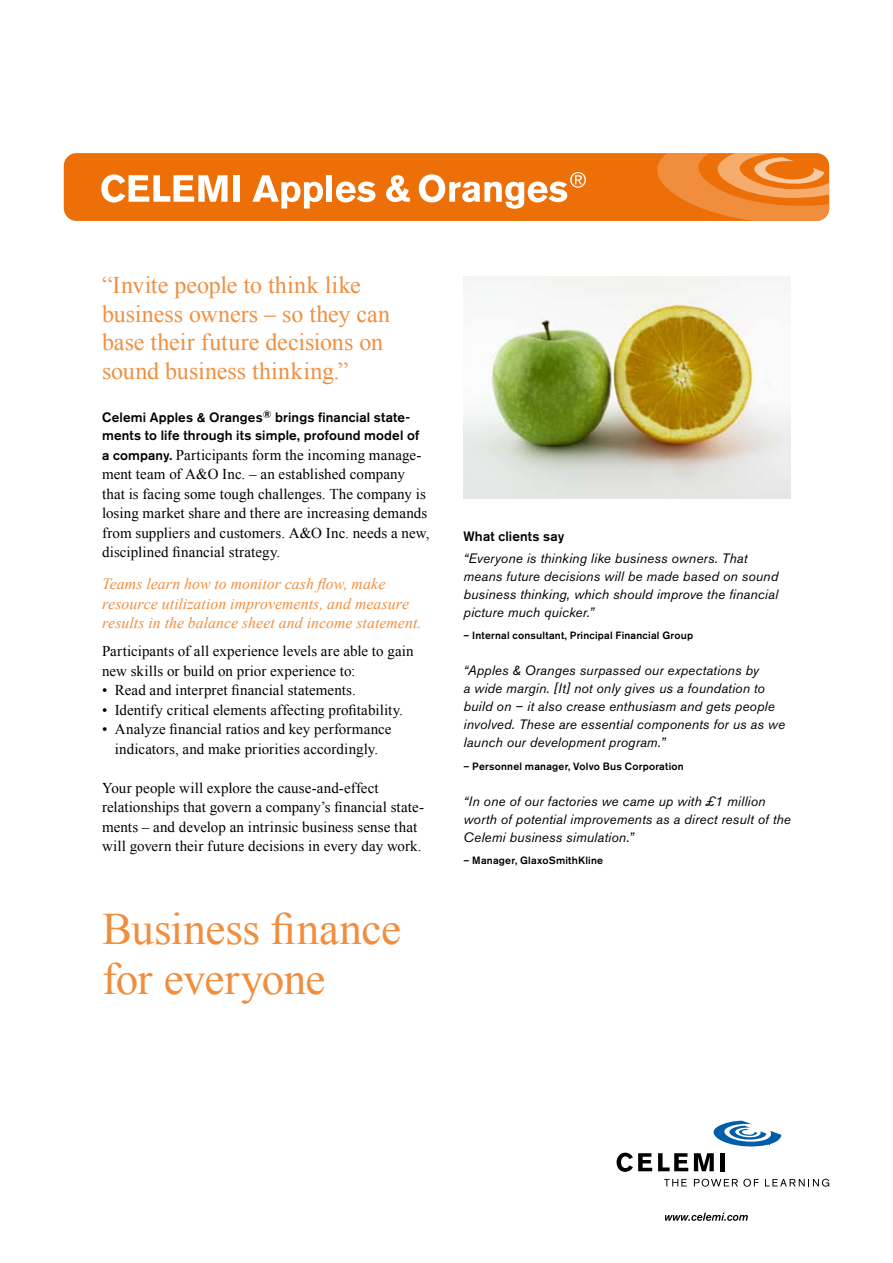
<style>
.page{position:relative;width:893px;height:1263px;background:#fff}
.page>*{position:absolute;margin:0;border:0;box-sizing:border-box;transform-origin:0 0}
.t1{font:45px/49.5px "Times New Roman";letter-spacing:-.01em;color:#f18e3e}
.t2{font:24px/28.5px "Times New Roman";color:#f18e3e}
.t3{font:italic 15.75px/19.5px "Times New Roman";letter-spacing:.005em;color:#f18e3e}
.t4{font:15px/19.5px "Times New Roman";letter-spacing:.005em;color:#000}
.t5{font:italic 13.5px/18px "Akzidenz Grotesk BE";letter-spacing:.01em;color:#000}
.t6{font:500 13.5px/18px "Akzidenz Grotesk BE";letter-spacing:.01em;color:#000}
.t7{font:500 10.5px "Akzidenz Grotesk BE";letter-spacing:.02em;color:#000}
.s1{font-family:"Akzidenz Grotesk BE";font-weight:500;font-size:13.5px}
</style>
<div class="page">
<div style="left:64px;top:153px;width:765px;height:68px;background:#ec7007;border-radius:13px"></div>
<svg style="left:652px;top:153px;width:177px;height:68px"></svg>
<svg style="left:101px;top:174px;width:127px;height:28px"></svg>
<div style="left:233px;top:175px;width:7px;height:27px;background:#fff"></div>
<svg style="left:252px;top:175px;width:71px;height:33px"></svg>
<div style="left:327px;top:175px;width:5px;height:27px;background:#fff"></div>
<svg style="left:336px;top:181px;width:39px;height:21px"></svg>
<svg style="left:386px;top:175px;width:24px;height:27px"></svg>
<svg style="left:419px;top:172px;width:167px;height:37px"></svg>
<svg style="left:664px;top:1179px;width:23px;height:7px"></svg>
<svg style="left:694px;top:1179px;width:65px;height:7px"></svg>
<svg style="left:765px;top:1179px;width:64px;height:7px"></svg>
<svg style="left:617px;top:1153px;width:35px;height:19px"></svg>
<svg style="left:658px;top:1153px;width:30px;height:18px"></svg>
<svg style="left:694px;top:1121px;width:87px;height:50px"></svg>
<div style="left:720px;top:1153px;width:5px;height:18px;background:#000"></div>
<svg style="left:665px;top:1213px;width:83px;height:8px"></svg>
<img style="left:463px;top:276px;width:328px;height:222px">
<h2 class="t2" style="left:102px;top:270px;width:289px">“Invite people to think like business owners – so they can base their future decisions on sound business thinking.”</h2>
<p class="t6" style="left:102px;top:408px;width:319px">Celemi Apples &amp; Oranges<sup>®</sup> brings financial state&shy;ments to life through its simple, profound model of</p>
<p class="t4" style="left:102px;top:445px;width:329px"><span class="s1">a company.</span> Participants form the incoming manage&shy;ment team of A&amp;O Inc. – an established company that is facing some tough challenges. The company is losing market share and there are increasing demands from suppliers and customers. A&amp;O Inc. needs a new, disciplined financial strategy.</p>
<p class="t3" style="left:102px;top:574px;width:321px">Teams learn how to monitor cash flow, make resource utilization improvements, and measure results in the balance sheet and income statement.</p>
<p class="t4" style="left:102px;top:641px;width:313px">Participants of all experience levels are able to gain new skills or build on prior experience to:</p>
<p class="t4" style="left:102px;top:680px;width:255px">• Read and interpret financial statements.</p>
<p class="t4" style="left:102px;top:700px;width:302px">• Identify critical elements affecting profitability.</p>
<p class="t4" style="left:102px;top:719px;width:291px;text-align:center">• Analyze financial ratios and key performance indicators, and make priorities accordingly.</p>
<p class="t4" style="left:102px;top:778px;width:324px">Your people will explore the cause-and-effect relationships that govern a company’s financial state&shy;ments – and develop an intrinsic business sense that will govern their future decisions in every day work.</p>
<h1 class="t1" style="left:102px;top:904px;width:300px">Business finance for everyone</h1>
<p class="t6" style="left:463px;top:527px;width:102px">What clients say</p>
<p class="t5" style="left:463px;top:549px;width:316px">“Everyone is thinking like business owners. That means future decisions will be made based on sound business thinking, which should improve the financial picture much quicker.”</p>
<p class="t7" style="left:463px;top:629px;width:231px">– Internal consultant, Principal Financial Group</p>
<p class="t5" style="left:463px;top:662px;width:323px">“Apples &amp; Oranges surpassed our expectations by<br>a wide margin. [It] not only gives us a foundation to build on – it also crease enthusiasm and gets people involved. These are essential components for us as we launch our development program.”</p>
<p class="t7" style="left:463px;top:759px;width:222px">– Personnel manager, Volvo Bus Corporation</p>
<p class="t5" style="left:463px;top:792px;width:329px">“In one of our factories we came up with £1 million worth of potential improvements as a direct result of the<br>Celemi business simulation.”</p>
<p class="t7" style="left:463px;top:854px;width:141px">– Manager, GlaxoSmithKline</p>
</div>
